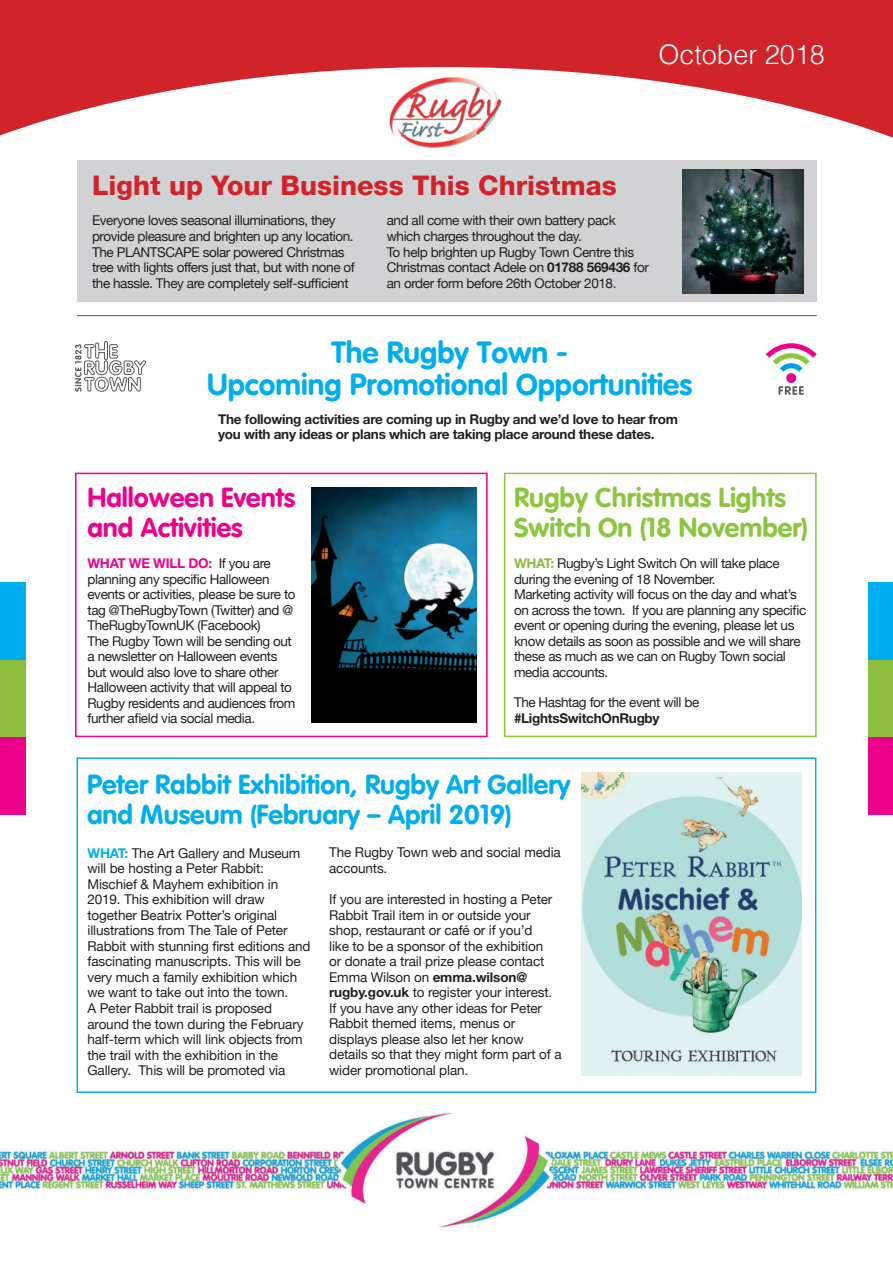
<style>
.page{position:relative;width:893px;height:1263px;background:#fff}
.page>*{position:absolute;margin:0;border:0;box-sizing:border-box;transform-origin:0 0}
.t1{font:30px/31.5px "VAG Rounded Bold";color:#00aeef;text-align:center}
.t2{font:27px/30px "VAG Rounded Bold";color:#00aeef}
.t3{font:27px/30px "VAG Rounded Bold";color:#8bc63e}
.t4{font:800 27px "Helvetica Neue";color:#d1232a}
.t5{font:27px/30px "VAG Rounded Bold";color:#ed028c}
.t6{font:300 27px "Helvetica";color:#fff}
.t7{font:13.5px/15.6px "Helvetica Neue";letter-spacing:-.03em;color:#231f20}
.t8{font:13.5px/15.5px "Helvetica Neue";letter-spacing:-.01em;color:#231f20}
.t9{font:700 13.5px/15.5px "Helvetica Neue";letter-spacing:-.02em;color:#231f20}
.s1{font-weight:700}
.s2{font-weight:700;color:#ed028c}
.s3{font-weight:700;color:#8dbe3e}
.s4{font-weight:700;color:#00aeef}
</style>
<div class="page">
<img style="left:0;top:1112px;width:893px;height:116px">
<img style="left:406px;top:140px;width:63px;height:9px">
<svg style="left:0;top:0;width:893px;height:140px;fill:#d1232a"></svg>
<div style="left:77px;top:161px;width:739px;height:141px;background:#d1d2d4"></div>
<hr style="left:77px;top:315px;width:740px;height:1px;background:#57585a">
<img style="left:682px;top:169px;width:122px;height:124px">
<div style="left:786px;top:373px;width:10px;height:10px;background:#ed028c;border-radius:50%"></div>
<svg style="left:766px;top:343px;width:51px;height:29px"></svg>
<svg style="left:779px;top:386px;width:25px;height:9px"></svg>
<svg style="left:75px;top:341px;width:71px;height:51px"></svg>
<div style="left:0;top:582px;width:893px;height:78px;background:#00aeef"></div>
<div style="left:0;top:660px;width:893px;height:77px;background:#8dbe3e"></div>
<div style="left:0;top:737px;width:893px;height:78px;background:#ed028c"></div>
<div style="left:26px;top:553px;width:841px;height:314px;background:#fff"></div>
<div style="left:75px;top:473px;width:413px;height:264px;border:2px solid #ed028c"></div>
<img style="left:311px;top:487px;width:166px;height:236px">
<div style="left:504px;top:473px;width:313px;height:264px;border:2px solid #8bc63e"></div>
<div style="left:77px;top:757px;width:739px;height:336px;border:2px solid #00aeef"></div>
<img style="left:582px;top:772px;width:219px;height:303px">
<h2 class="t6" style="left:658px;top:31px;width:168px">October 2018</h2>
<h2 class="t4" style="left:92px;top:169px;width:526px">Light up Your Business This Christmas</h2>
<p class="t7" style="left:92px;top:213px;width:264px">Everyone loves seasonal illuminations, they provide pleasure and brighten up any location.<br>The PLANTSCAPE solar powered Christmas tree with lights offers just that, but with none of the hassle. They are completely self-sufficient</p>
<p class="t7" style="left:387px;top:213px;width:264px">and all come with their own battery pack which charges throughout the day.<br>To help brighten up Rugby Town Centre this Christmas contact Adele on <span class="s1">01788 569436</span> for an order form before 26th October 2018.</p>
<h1 class="t1" style="left:207px;top:337px;width:487px">The Rugby Town -<br>Upcoming Promotional Opportunities</h1>
<p class="t9" style="left:218px;top:412px;width:461px">The following activities are coming up in Rugby and we’d love to hear from you with any ideas or plans which are taking place around these dates.</p>
<h2 class="t5" style="left:87px;top:482px;width:209px">Halloween Events and Activities</h2>
<p class="t7" style="left:87px;top:555px;width:210px"><span class="s2">WHAT WE WILL DO:</span> If you are planning any specific Halloween events or activities, please be sure to tag @TheRugbyTown (Twitter) and @ TheRugbyTownUK (Facebook)<br>The Rugby Town will be sending out a newsletter on Halloween events but would also love to share other Halloween activity that will appeal to Rugby residents and audiences from further afield via social media.</p>
<h2 class="t3" style="left:514px;top:482px;width:295px">Rugby Christmas Lights<br>Switch On (18 November)</h2>
<p class="t7" style="left:514px;top:555px;width:294px"><span class="s3">WHAT:</span> Rugby’s Light Switch On will take place during the evening of 18 November.<br>Marketing activity will focus on the day and what’s on across the town. If you are planning any specific event or opening during the evening, please let us know details as soon as possible and we will share these as much as we can on Rugby Town social media accounts.</p>
<p class="t7" style="left:514px;top:694px;width:187px">The Hashtag for the event will be</p>
<p class="t9" style="left:514px;top:711px;width:147px">#LightsSwitchOnRugby</p>
<h2 class="t2" style="left:87px;top:769px;width:485px">Peter Rabbit Exhibition, Rugby Art Gallery and Museum (February – April 2019)</h2>
<p class="t8" style="left:329px;top:845px;width:233px">The Rugby Town web and social media accounts.</p>
<p class="t8" style="left:329px;top:891px;width:234px">If you are interested in hosting a Peter Rabbit Trail item in or outside your shop, restaurant or café or if you’d<br>like to be a sponsor of the exhibition<br>or donate a trail prize please contact Emma Wilson on <span class="s1">emma.wilson@ rugby.gov.uk</span> to register your interest.<br>If you have any other ideas for Peter Rabbit themed items, menus or displays please also let her know details so that they might form part of a wider promotional plan.</p>
<p class="t8" style="left:87px;top:845px;width:225px"><span class="s4">WHAT:</span> The Art Gallery and Museum will be hosting a Peter Rabbit:<br>Mischief &amp; Mayhem exhibition in 2019. This exhibition will draw together Beatrix Potter’s original illustrations from The Tale of Peter Rabbit with stunning first editions and fascinating manuscripts. This will be very much a family exhibition which we want to take out into the town.<br>A Peter Rabbit trail is proposed around the town during the February half-term which will link objects from the trail with the exhibition in the Gallery. This will be promoted via</p>
</div>
